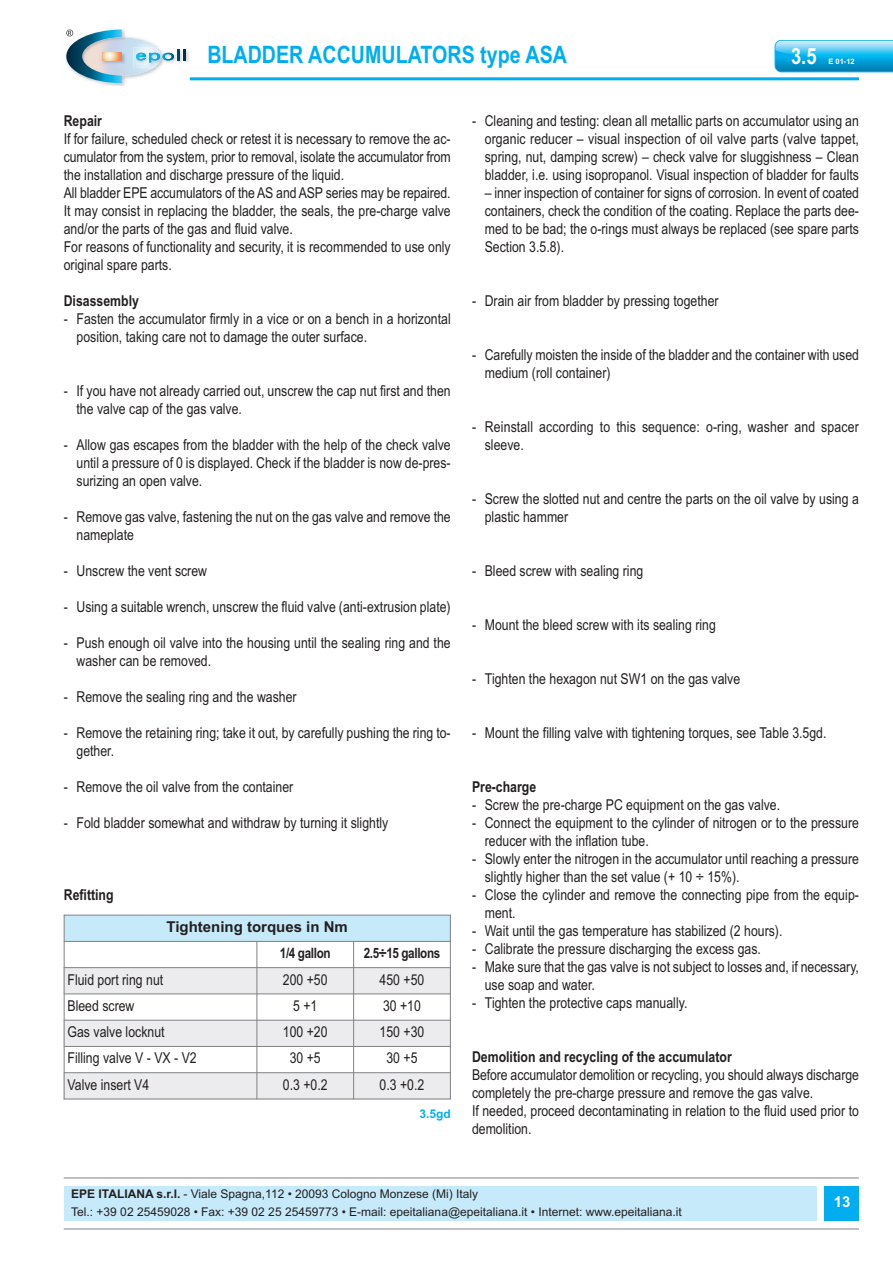
<style>
.page{position:relative;width:893px;height:1263px;background:#fff}
.page>*{position:absolute;margin:0;border:0;box-sizing:border-box;transform-origin:0 0}
.t1{font:700 24px "Arial Narrow";color:#00aeef}
.t2{font:700 22.5px "Arial Narrow";color:#fff}
.t3{font:15px/18px "Arial Narrow";color:#231f20}
.t4{font:700 15px "Arial Narrow";color:#231f20}
.t5{font:700 15px "Arial";color:#231f20}
.t6{font:700 15px "Arial";color:#fff}
.t7{font:700 14.25px "Arial Narrow";letter-spacing:-.025em;color:#231f20}
.t8{font:12px/18px "Arial";color:#231f20}
.t9{font:700 12px "Arial";color:#00aeef}
.t10{font:700 7.5px "Arial";color:#fff}
.s1{font-weight:700}
</style>
<div class="page">
<svg style="left:774px;top:44px;width:1px;height:24px"></svg>
<svg style="left:775px;top:40px;width:118px;height:32px;background:#35b4e2"></svg>
<hr style="left:190px;top:77px;width:669px;height:3px;background:#00aeef">
<div style="left:64px;top:1186px;width:752px;height:34px;background:#c6eafa"></div>
<hr style="left:64px;top:1177px;width:795px;height:1px;background:#808285">
<hr style="left:64px;top:1228px;width:795px;height:1px;background:#808285">
<img style="left:99px;top:83px;width:26px;height:2px">
<img style="left:186px;top:50px;width:3px;height:13px">
<svg style="left:66px;top:30px;width:120px;height:53px"></svg>
<div style="left:825px;top:1186px;width:34px;height:34px;background:#00aeef"></div>
<div style="left:64px;top:915px;width:386px;height:26px;background:#c6eafa"></div>
<div style="left:64px;top:968px;width:193px;height:26px;background:#ececee"></div>
<div style="left:257px;top:968px;width:97px;height:26px;background:#ececee"></div>
<div style="left:354px;top:968px;width:97px;height:26px;background:#ececee"></div>
<div style="left:64px;top:1020px;width:193px;height:26px;background:#ececee"></div>
<div style="left:257px;top:1020px;width:97px;height:26px;background:#ececee"></div>
<div style="left:354px;top:1020px;width:97px;height:26px;background:#ececee"></div>
<div style="left:64px;top:1073px;width:193px;height:26px;background:#ececee"></div>
<div style="left:257px;top:1073px;width:97px;height:26px;background:#ececee"></div>
<div style="left:354px;top:1073px;width:97px;height:26px;background:#ececee"></div>
<hr style="left:64px;top:915px;width:1px;height:184px;background:#808285">
<hr style="left:256px;top:941px;width:1px;height:158px;background:#808285">
<hr style="left:353px;top:941px;width:1px;height:158px;background:#808285">
<hr style="left:450px;top:915px;width:1px;height:184px;background:#808285">
<hr style="left:64px;top:915px;width:387px;height:1px;background:#808285">
<hr style="left:64px;top:941px;width:387px;height:1px;background:#808285">
<hr style="left:64px;top:967px;width:387px;height:1px;background:#808285">
<hr style="left:64px;top:993px;width:387px;height:1px;background:#808285">
<hr style="left:64px;top:1020px;width:387px;height:1px;background:#808285">
<hr style="left:64px;top:1046px;width:387px;height:1px;background:#808285">
<hr style="left:64px;top:1072px;width:387px;height:1px;background:#808285">
<hr style="left:64px;top:1098px;width:387px;height:1px;background:#808285">
<h1 class="t1" style="left:207px;top:41px;width:361px">BLADDER ACCUMULATORS type ASA</h1>
<h2 class="t2" style="left:791px;top:44px;width:27px">3.5</h2>
<p class="t10" style="left:828px;top:57px;width:28px">E 01-12</p>
<p class="t4" style="left:64px;top:112px;width:40px">Repair</p>
<p class="t3" style="left:64px;top:130px;width:388px">If for failure, scheduled check or retest it is necessary to remove the ac&shy;cumulator from the system, prior to removal, isolate the accumulator from the installation and discharge pressure of the liquid.<br>All bladder EPE accumulators of the AS and ASP series may be repaired.<br>It may consist in replacing the bladder, the seals, the pre-charge valve and/or the parts of the gas and fluid valve.<br>For reasons of functionality and security, it is recommended to use only original spare parts.</p>
<p class="t4" style="left:64px;top:292px;width:77px">Disassembly</p>
<p class="t3" style="left:77px;top:310px;width:376px;text-indent:-13px">- Fasten the accumulator firmly in a vice or on a bench in a horizontal position, taking care not to damage the outer surface.</p>
<p class="t3" style="left:77px;top:382px;width:376px;text-indent:-13px">- If you have not already carried out, unscrew the cap nut first and then the valve cap of the gas valve.</p>
<p class="t3" style="left:77px;top:436px;width:376px;text-align:justify;text-indent:-13px">- Allow gas escapes from the bladder with the help of the check valve until a pressure of 0 is displayed. Check if the bladder is now de-pres&shy;surizing an open valve.</p>
<p class="t3" style="left:77px;top:508px;width:376px;text-indent:-13px">- Remove gas valve, fastening the nut on the gas valve and remove the nameplate</p>
<p class="t3" style="left:64px;top:562px;width:145px">- Unscrew the vent screw</p>
<p class="t3" style="left:64px;top:598px;width:388px">- Using a suitable wrench, unscrew the fluid valve (anti-extrusion plate)</p>
<p class="t3" style="left:77px;top:634px;width:376px;text-indent:-13px">- Push enough oil valve into the housing until the sealing ring and the washer can be removed.</p>
<p class="t3" style="left:64px;top:688px;width:234px">- Remove the sealing ring and the washer</p>
<p class="t3" style="left:77px;top:724px;width:376px;text-indent:-13px">- Remove the retaining ring; take it out, by carefully pushing the ring to&shy;gether.</p>
<p class="t3" style="left:64px;top:778px;width:231px">- Remove the oil valve from the container</p>
<p class="t3" style="left:64px;top:814px;width:326px">- Fold bladder somewhat and withdraw by turning it slightly</p>
<p class="t4" style="left:64px;top:886px;width:51px">Refitting</p>
<p class="t5" style="left:167px;top:918px;width:183px">Tightening torques in Nm</p>
<p class="t7" style="left:280px;top:945px;width:52px">1/4 gallon</p>
<p class="t7" style="left:364px;top:945px;width:78px">2.5÷15 gallons</p>
<p class="t3" style="left:68px;top:970px;width:97px">Fluid port ring nut</p>
<p class="t3" style="left:283px;top:970px;width:46px">200 +50</p>
<p class="t3" style="left:380px;top:970px;width:46px">450 +50</p>
<p class="t3" style="left:68px;top:997px;width:68px">Bleed screw</p>
<p class="t3" style="left:293px;top:997px;width:26px">5 +1</p>
<p class="t3" style="left:383px;top:997px;width:39px">30 +10</p>
<p class="t3" style="left:68px;top:1023px;width:99px">Gas valve locknut</p>
<p class="t3" style="left:283px;top:1023px;width:46px">100 +20</p>
<p class="t3" style="left:380px;top:1023px;width:46px">150 +30</p>
<p class="t3" style="left:68px;top:1049px;width:131px">Filling valve V - VX - V2</p>
<p class="t3" style="left:290px;top:1049px;width:33px">30 +5</p>
<p class="t3" style="left:386px;top:1049px;width:33px">30 +5</p>
<p class="t3" style="left:68px;top:1075px;width:83px">Valve insert V4</p>
<p class="t3" style="left:283px;top:1075px;width:46px">0.3 +0.2</p>
<p class="t3" style="left:380px;top:1075px;width:46px">0.3 +0.2</p>
<p class="t9" style="left:419px;top:1106px;width:33px">3.5gd</p>
<p class="t3" style="left:485px;top:112px;width:376px;text-align:justify;text-indent:-13px">- Cleaning and testing: clean all metallic parts on accumulator using an organic reducer – visual inspection of oil valve parts (valve tappet, spring, nut, damping screw) – check valve for sluggishness – Clean bladder, i.e. using isopropanol. Visual inspection of bladder for faults</p>
<p class="t3" style="left:485px;top:184px;width:376px;text-align:justify">– inner inspection of container for signs of corrosion. In event of coated containers, check the condition of the coating. Replace the parts dee&shy;med to be bad; the o-rings must always be replaced (see spare parts Section 3.5.8).</p>
<p class="t3" style="left:472px;top:292px;width:248px">- Drain air from bladder by pressing together</p>
<p class="t3" style="left:485px;top:346px;width:376px;text-indent:-13px">- Carefully moisten the inside of the bladder and the container with used medium (roll container)</p>
<p class="t3" style="left:485px;top:418px;width:376px;text-indent:-13px">- Reinstall according to this sequence: o-ring, washer and spacer sleeve.</p>
<p class="t3" style="left:485px;top:490px;width:376px;text-indent:-13px">- Screw the slotted nut and centre the parts on the oil valve by using a plastic hammer</p>
<p class="t3" style="left:472px;top:562px;width:173px">- Bleed screw with sealing ring</p>
<p class="t3" style="left:472px;top:616px;width:245px">- Mount the bleed screw with its sealing ring</p>
<p class="t3" style="left:472px;top:670px;width:270px">- Tighten the hexagon nut SW1 on the gas valve</p>
<p class="t3" style="left:472px;top:724px;width:356px">- Mount the filling valve with tightening torques, see Table 3.5gd.</p>
<p class="t4" style="left:472px;top:778px;width:66px">Pre-charge</p>
<p class="t3" style="left:472px;top:796px;width:310px">- Screw the pre-charge PC equipment on the gas valve.</p>
<p class="t3" style="left:485px;top:814px;width:376px;text-indent:-13px">- Connect the equipment to the cylinder of nitrogen or to the pressure reducer with the inflation tube.</p>
<p class="t3" style="left:485px;top:850px;width:376px;text-indent:-13px">- Slowly enter the nitrogen in the accumulator until reaching a pressure slightly higher than the set value (+ 10 ÷ 15%).</p>
<p class="t3" style="left:485px;top:886px;width:376px;text-indent:-13px">- Close the cylinder and remove the connecting pipe from the equip&shy;ment.</p>
<p class="t3" style="left:472px;top:922px;width:312px">- Wait until the gas temperature has stabilized (2 hours).</p>
<p class="t3" style="left:472px;top:940px;width:291px">- Calibrate the pressure discharging the excess gas.</p>
<p class="t3" style="left:485px;top:958px;width:376px;text-indent:-13px">- Make sure that the gas valve is not subject to losses and, if necessary, use soap and water.</p>
<p class="t3" style="left:472px;top:994px;width:217px">- Tighten the protective caps manually.</p>
<p class="t4" style="left:472px;top:1048px;width:261px">Demolition and recycling of the accumulator</p>
<p class="t3" style="left:472px;top:1066px;width:388px">Before accumulator demolition or recycling, you should always discharge completely the pre-charge pressure and remove the gas valve.<br>If needed, proceed decontaminating in relation to the fluid used prior to demolition.</p>
<p class="t8" style="left:71px;top:1184px;width:612px"><span class="s1">EPE ITALIANA s.r.l.</span> - Viale Spagna,112 • 20093 Cologno Monzese (Mi) Italy<br>Tel.: +39 02 25459028 • Fax: +39 02 25 25459773 • E-mail: epeitaliana@epeitaliana.it • Internet: www.epeitaliana.it</p>
<p class="t6" style="left:834px;top:1193px;width:18px">13</p>
</div>
